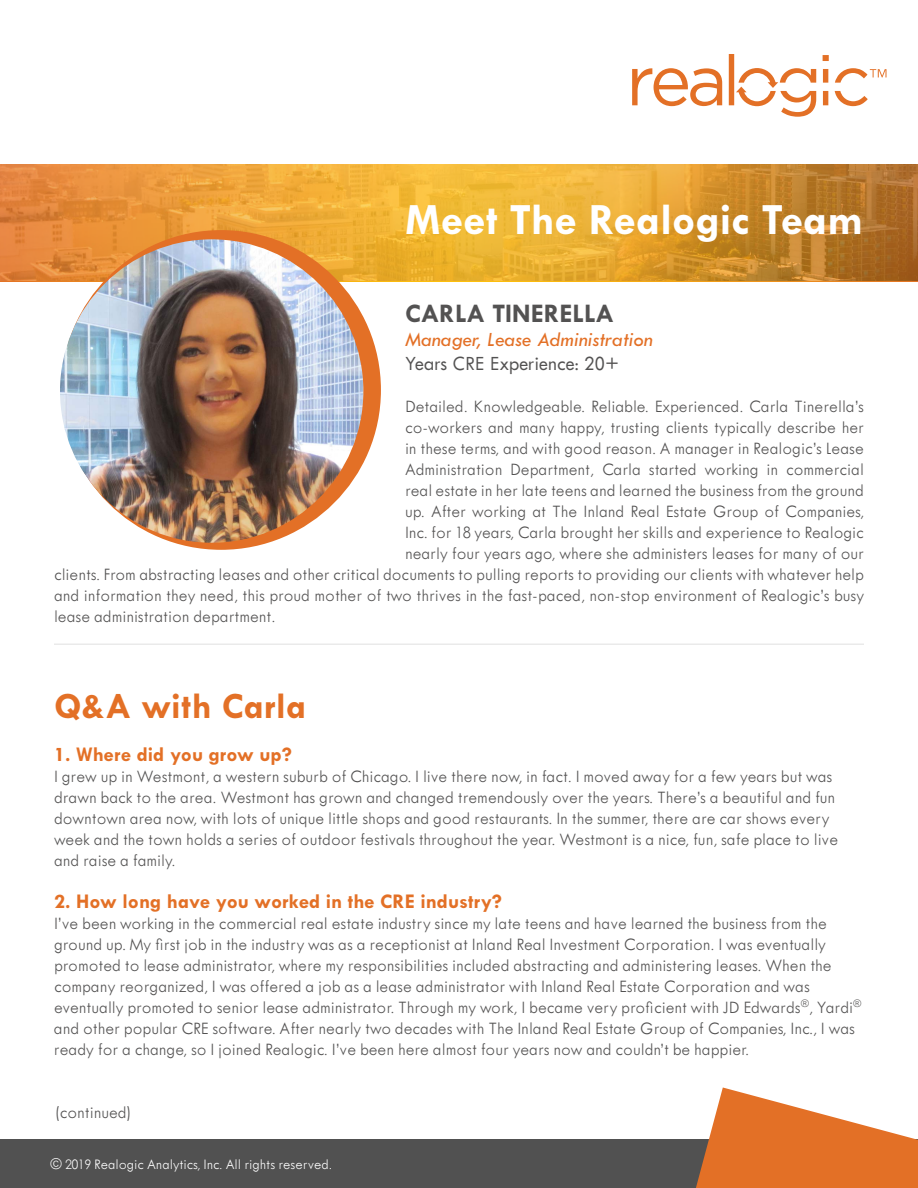
<style>
.page{position:relative;width:918px;height:1188px;background:#fff}
.page>*{position:absolute;margin:0;border:0;box-sizing:border-box;transform-origin:0 0}
.t1{font:700 45px "Tw Cen MT Std";color:#fff}
.t2{font:700 37.5px "Tw Cen MT Std";letter-spacing:.01em;color:#e37026}
.t3{font:700 27px "Tw Cen MT Std";color:#535252}
.t4{font:700 21px "Tw Cen MT Std";color:#e37026}
.t5{font:italic 21px "Tw Cen MT Std";color:#e37026}
.t6{font:500 21px "Tw Cen MT Std Semi";color:#535252}
.t7{font:300 18px/21px "Tw Cen MT Std";color:#535252}
.t8{font:300 15px "Tw Cen MT Std";color:#fff}
</style>
<div class="page">
<img style="left:0;top:164px;width:918px;height:117px">
<div style="left:0;top:1139px;width:918px;height:49px;background:#515151"></div>
<div style="left:61px;top:230px;width:320px;height:320px;background:#e37026;border-radius:50%"></div>
<img style="left:60px;top:239px;width:303px;height:304px;border-radius:152px">
<svg style="left:696px;top:1088px;width:222px;height:100px"></svg>
<hr style="left:54px;top:644px;width:810px;height:1px;background:#515151">
<svg style="left:632px;top:54px;width:255px;height:63px"></svg>
<h1 class="t1" style="left:405px;top:196px;width:460px">Meet The Realogic Team</h1>
<h3 class="t3" style="left:405px;top:299px;width:211px">CARLA TINERELLA</h3>
<p class="t5" style="left:405px;top:329px;width:250px">Manager, Lease Administration</p>
<p class="t6" style="left:405px;top:353px;width:216px">Years CRE Experience: 20+</p>
<p class="t7" style="left:405px;top:396px;width:460px">Detailed. Knowledgeable. Reliable. Experienced. Carla Tinerella’s</p>
<p class="t7" style="left:405px;top:417px;width:460px">co-workers and many happy, trusting clients typically describe her</p>
<p class="t7" style="left:405px;top:438px;width:460px">in these terms, and with good reason. A manager in Realogic’s Lease</p>
<p class="t7" style="left:405px;top:459px;width:461px">Administration Department, Carla started working in commercial</p>
<p class="t7" style="left:405px;top:480px;width:460px">real estate in her late teens and learned the business from the ground</p>
<p class="t7" style="left:405px;top:501px;width:460px">up. After working at The Inland Real Estate Group of Companies,</p>
<p class="t7" style="left:405px;top:522px;width:460px">Inc. for 18 years, Carla brought her skills and experience to Realogic</p>
<p class="t7" style="left:405px;top:543px;width:461px">nearly four years ago, where she administers leases for many of our</p>
<p class="t7" style="left:54px;top:564px;width:811px">clients. From abstracting leases and other critical documents to pulling reports to providing our clients with whatever help</p>
<p class="t7" style="left:54px;top:585px;width:812px">and information they need, this proud mother of two thrives in the fast-paced, non-stop environment of Realogic’s busy</p>
<p class="t7" style="left:54px;top:606px;width:223px">lease administration department.</p>
<h2 class="t2" style="left:54px;top:686px;width:254px">Q&amp;A with Carla</h2>
<p class="t4" style="left:54px;top:743px;width:239px">1. Where did you grow up?</p>
<p class="t7" style="left:54px;top:766px;width:786px">I grew up in Westmont, a western suburb of Chicago. I live there now, in fact. I moved away for a few years but was drawn back to the area. Westmont has grown and changed tremendously over the years. There’s a beautiful and fun downtown area now, with lots of unique little shops and good restaurants. In the summer, there are car shows every week and the town holds a series of outdoor festivals throughout the year. Westmont is a nice, fun, safe place to live and raise a family.</p>
<p class="t4" style="left:54px;top:890px;width:449px">2. How long have you worked in the CRE industry?</p>
<p class="t7" style="left:54px;top:913px;width:809px">I’ve been working in the commercial real estate industry since my late teens and have learned the business from the ground up. My first job in the industry was as a receptionist at Inland Real Investment Corporation. I was eventually promoted to lease administrator, where my responsibilities included abstracting and administering leases. When the company reorganized, I was offered a job as a lease administrator with Inland Real Estate Corporation and was eventually promoted to senior lease administrator. Through my work, I became very proficient with JD Edwards<sup>®</sup>, Yardi<sup>® </sup>and other popular CRE software. After nearly two decades with The Inland Real Estate Group of Companies, Inc., I was ready for a change, so I joined Realogic. I’ve been here almost four years now and couldn’t be happier.</p>
<p class="t7" style="left:54px;top:1102px;width:80px">(continued)</p>
<p class="t8" style="left:50px;top:1156px;width:283px">© 2019 Realogic Analytics, Inc. All rights reserved.</p>
</div>
